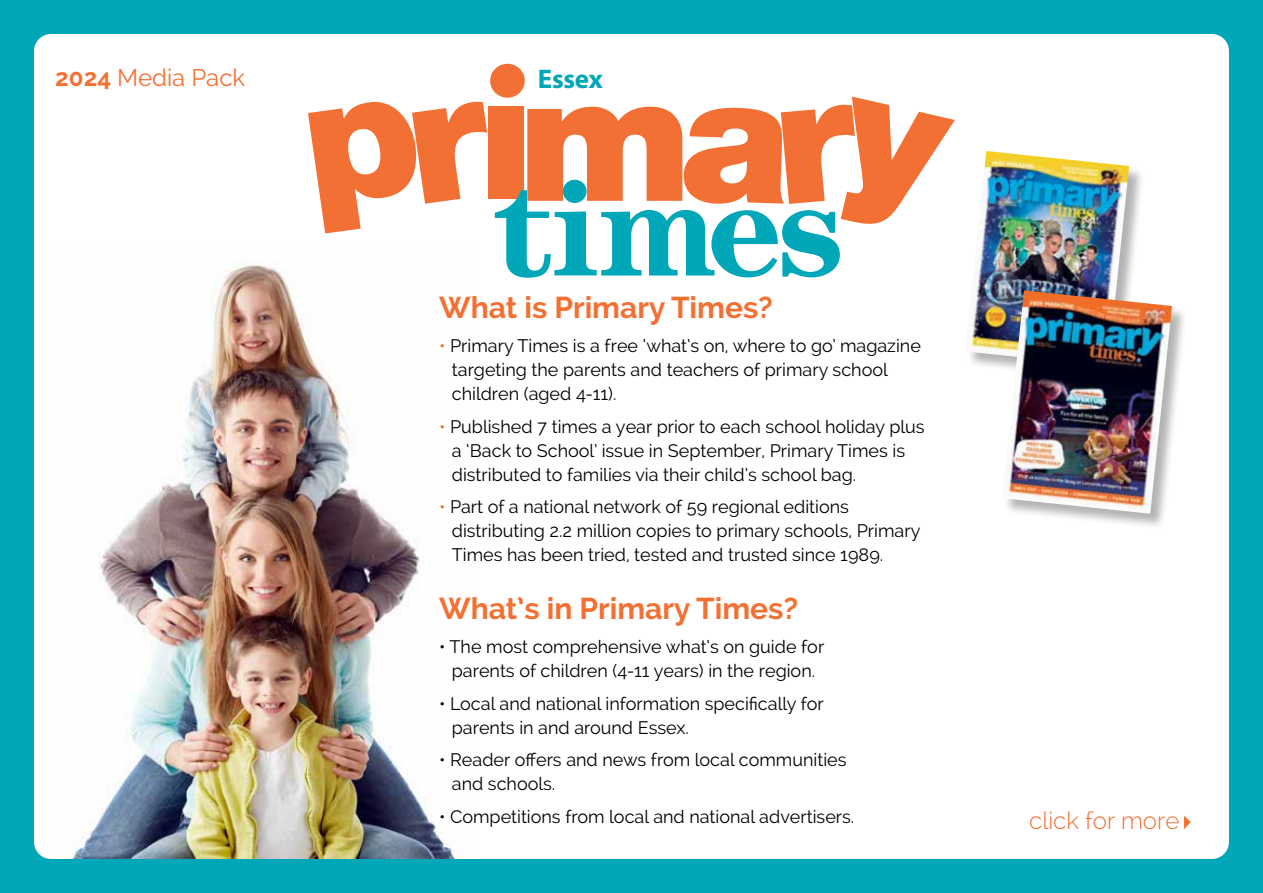
<style>
.page{position:relative;width:1263px;height:893px;background:#00a7b8}
.page>*{position:absolute;margin:0;border:0;box-sizing:border-box;transform-origin:0 0}
.t1{font:700 30px "Raleway";color:#f37032}
.t2{font:700 27px "Myriad Pro";letter-spacing:-.01em;color:#00a7b8}
.t3{font:24px "Raleway";color:#f37032}
.t4{font:300 24px "Raleway";color:#f37032}
.t5{font:18px/24px "Raleway";color:#000}
.s1{font-weight:700}
.s2{color:#f37032}
</style>
<div class="page">
<div style="left:34px;top:34px;width:1195px;height:825px;background:#fff;border-radius:17px"></div>
<svg style="left:1184px;top:816px;width:7px;height:13px"></svg>
<div style="left:966px;top:152px;width:179px;height:231px;background:#000;opacity:.3"></div>
<img style="left:966px;top:151px;width:163px;height:215px">
<div style="left:1003px;top:291px;width:185px;height:239px;background:#000;opacity:.3"></div>
<img style="left:1002px;top:290px;width:170px;height:224px">
<img style="left:72px;top:262px;width:383px;height:597px">
<svg style="left:308px;top:63px;width:647px;height:215px"></svg>
<div style="left:563px;top:180px;width:23px;height:23px;background:#00a7b8;border-radius:50%"></div>
<h3 class="t3" style="left:55px;top:64px;width:191px"><span class="s1">2024</span> Media Pack</h3>
<h2 class="t2" style="left:538px;top:61px;width:66px">Essex</h2>
<h1 class="t1" style="left:439px;top:290px;width:335px">What is Primary Times?</h1>
<p class="t5" style="left:452px;top:334px;width:471px;text-indent:-13px"><span class="s2">•</span> Primary Times is a free ‘what’s on, where to go’ magazine targeting the parents and teachers of primary school children (aged 4-11).</p>
<p class="t5" style="left:452px;top:415px;width:474px;text-indent:-13px"><span class="s2">•</span> Published 7 times a year prior to each school holiday plus a ‘Back to School’ issue in September, Primary Times is distributed to families via their child’s school bag.</p>
<p class="t5" style="left:452px;top:495px;width:470px;text-indent:-13px"><span class="s2">•</span> Part of a national network of 59 regional editions distributing 2.2 million copies to primary schools, Primary<br>Times has been tried, tested and trusted since 1989.</p>
<h1 class="t1" style="left:439px;top:591px;width:361px">What’s in Primary Times?</h1>
<p class="t5" style="left:439px;top:635px;width:387px;text-align:center">• The most comprehensive what’s on guide for parents of children (4-11 years) in the region.</p>
<p class="t5" style="left:452px;top:691px;width:374px;text-indent:-13px">• Local and national information specifically for parents in and around Essex.</p>
<p class="t5" style="left:452px;top:748px;width:396px;text-indent:-13px">• Reader offers and news from local communities and schools.</p>
<p class="t5" style="left:439px;top:804px;width:417px">• Competitions from local and national advertisers.</p>
<h3 class="t4" style="left:1029px;top:807px;width:152px">click for more</h3>
</div>
